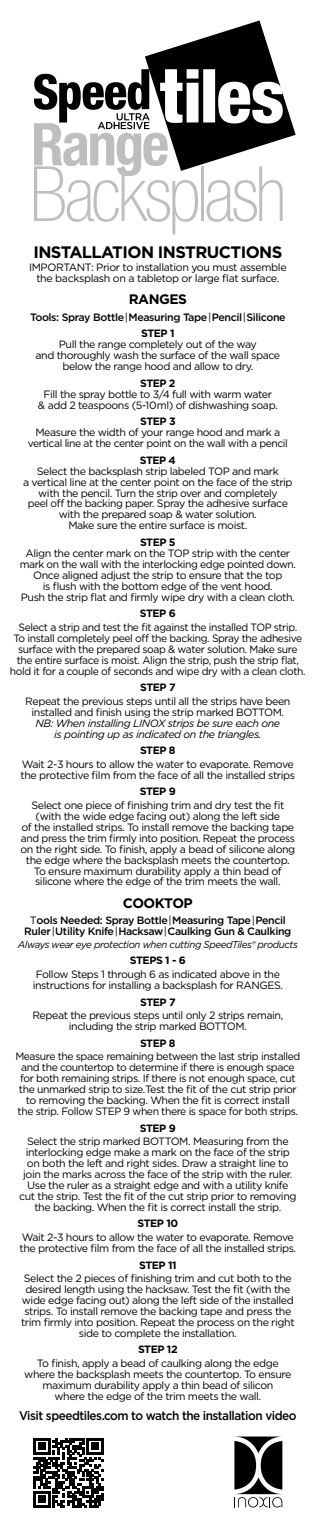
<style>
.page{position:relative;width:317px;height:1530px;background:#fff}
.page>*{position:absolute;margin:0;border:0;box-sizing:border-box;transform-origin:0 0}
.t1{font:100 condensed 76.5px "Helvetica Neue LT Std";letter-spacing:-.045em;color:#bcbec0}
.t2{font:700 condensed 59.12px "Helvetica Neue LT Std";letter-spacing:-.04em;color:#bcbec0}
.t3{font:700 16.5px "Gotham";letter-spacing:-.035em;color:#000}
.t4{font:700 13.75px "Gotham";letter-spacing:-.035em;color:#000}
.t5{font:500 12.5px "Gotham";letter-spacing:-.04em;color:#000;scale:.94 1}
.t6{font:10.62px/11px "Gotham";letter-spacing:-.04em;color:#000;text-align:center}
.t7{font:500 10.62px/11px "Gotham";letter-spacing:-.035em;color:#000;text-align:center}
.t8{font:700 10.62px "Gotham";letter-spacing:-.04em;color:#000}
.t9{font:italic 10px "Gotham";letter-spacing:-.04em;color:#000}
.s1{font-weight:400}
.s2{font-weight:700}
.s3{font-style:italic}
</style>
<div class="page">
<svg style="left:234px;top:1437px;width:48px;height:70px"></svg>
<svg style="left:145px;top:20px;width:150px;height:151px"></svg>
<svg style="left:160px;top:69px;width:122px;height:55px"></svg>
<svg style="left:34px;top:69px;width:115px;height:60px"></svg>
<svg style="left:33px;top:1438px;width:70px;height:70px"></svg>
<p class="t2" style="left:31px;top:108px;width:139px">Range</p>
<p class="t1" style="left:29px;top:151px;width:258px">Backsplash</p>
<p class="t3" style="left:33px;top:241px;width:250px">INSTALLATION INSTRUCTIONS</p>
<p class="t6" style="left:29px;top:262px;width:259px">IMPORTANT: Prior to installation you must assemble the backsplash on a tabletop or large flat surface.</p>
<p class="t4" style="left:128px;top:290px;width:60px">RANGES</p>
<p class="t7" style="left:30px;top:312px;width:257px">Tools: Spray Bottle<span class="s1">|</span>Measuring Tape<span class="s1">|</span>Pencil<span class="s1">|</span>Silicone</p>
<p class="t6" style="left:35px;top:328px;width:246px"><span class="s2">STEP 1<br></span>Pull the range completely out of the way<br>and thoroughly wash the surface of the wall space below the range hood and allow to dry.</p>
<p class="t8" style="left:140px;top:376px;width:37px">STEP 2</p>
<p class="t6" style="left:38px;top:388px;width:241px">Fill the spray bottle to 3/4 full with warm water<br>&amp; add 2 teaspoons (5-10ml) of dishwashing soap.</p>
<p class="t8" style="left:140px;top:414px;width:37px">STEP 3</p>
<p class="t6" style="left:28px;top:427px;width:261px">Measure the width of your range hood and mark a vertical line at the center point on the wall with a pencil</p>
<p class="t8" style="left:139px;top:453px;width:38px">STEP 4</p>
<p class="t6" style="left:23px;top:465px;width:271px">Select the backsplash strip labeled TOP and mark<br>a vertical line at the center point on the face of the strip with the pencil. Turn the strip over and completely<br>peel off the backing paper. Spray the adhesive surface with the prepared soap &amp; water solution.<br>Make sure the entire surface is moist.</p>
<p class="t8" style="left:140px;top:535px;width:37px">STEP 5</p>
<p class="t6" style="left:20px;top:547px;width:277px">Align the center mark on the TOP strip with the center mark on the wall with the interlocking edge pointed down.<br>Once aligned adjust the strip to ensure that the top<br>is flush with the bottom edge of the vent hood.<br>Push the strip flat and firmly wipe dry with a clean cloth.</p>
<p class="t8" style="left:140px;top:606px;width:37px">STEP 6</p>
<p class="t6" style="left:10px;top:621px;width:297px">Select a strip and test the fit against the installed TOP strip.<br>To install completely peel off the backing. Spray the adhesive surface with the prepared soap &amp; water solution. Make sure the entire surface is moist. Align the strip, push the strip flat, hold it for a couple of seconds and wipe dry with a clean cloth.</p>
<p class="t8" style="left:140px;top:680px;width:37px">STEP 7</p>
<p class="t6" style="left:25px;top:695px;width:266px">Repeat the previous steps until all the strips have been installed and finish using the strip marked BOTTOM.<br><span class="s3">NB: When installing LINOX strips be sure each one<br>is pointing up as indicated on the triangles.</span></p>
<p class="t8" style="left:140px;top:743px;width:37px">STEP 8</p>
<p class="t6" style="left:21px;top:758px;width:275px;text-align:left">Wait 2-3 hours to allow the water to evaporate. Remove the protective film from the face of all the installed strips</p>
<p class="t8" style="left:140px;top:784px;width:37px">STEP 9</p>
<p class="t6" style="left:20px;top:799px;width:276px">Select one piece of finishing trim and dry test the fit (with the wide edge facing out) along the left side<br>of the installed strips. To install remove the backing tape and press the trim firmly into position. Repeat the process on the right side. To finish, apply a bead of silicone along the edge where the backsplash meets the countertop.<br>To ensure maximum durability apply a thin bead of silicone where the edge of the trim meets the wall.</p>
<p class="t4" style="left:123px;top:894px;width:71px">COOKTOP</p>
<p class="t7" style="left:24px;top:915px;width:268px"><span class="s1">T</span>ools Needed: Spray Bottle<span class="s1">|</span>Measuring Tape<span class="s1">|</span>Pencil<br>Ruler<span class="s1">|</span>Utility Knife<span class="s1">|</span>Hacksaw<span class="s1">|</span>Caulking Gun &amp; Caulking</p>
<p class="t9" style="left:18px;top:938px;width:281px">Always wear eye protection when cutting SpeedTiles® products</p>
<p class="t8" style="left:130px;top:954px;width:57px">STEPS 1 - 6</p>
<p class="t6" style="left:33px;top:969px;width:251px;text-align:left">Follow Steps 1 through 6 as indicated above in the instructions for installing a backsplash for RANGES.</p>
<p class="t8" style="left:140px;top:995px;width:37px">STEP 7</p>
<p class="t6" style="left:32px;top:1010px;width:252px">Repeat the previous steps until only 2 strips remain, including the strip marked BOTTOM.</p>
<p class="t8" style="left:140px;top:1036px;width:37px">STEP 8</p>
<p class="t6" style="left:15px;top:1051px;width:286px">Measure the space remaining between the last strip installed and the countertop to determine if there is enough space for both remaining strips. If there is not enough space, cut the unmarked strip to size.Test the fit of the cut strip prior to removing the backing. When the fit is correct install<br>the strip. Follow STEP 9 when there is space for both strips.</p>
<p class="t8" style="left:140px;top:1121px;width:37px">STEP 9</p>
<p class="t6" style="left:19px;top:1136px;width:278px">Select the strip marked BOTTOM. Measuring from the interlocking edge make a mark on the face of the strip on both the left and right sides. Draw a straight line to join the marks across the face of the strip with the ruler.<br>Use the ruler as a straight edge and with a utility knife cut the strip. Test the fit of the cut strip prior to removing the backing. When the fit is correct install the strip.</p>
<p class="t8" style="left:137px;top:1217px;width:42px">STEP 10</p>
<p class="t6" style="left:19px;top:1232px;width:278px;text-align:left">Wait 2-3 hours to allow the water to evaporate. Remove the protective film from the face of all the installed strips.</p>
<p class="t8" style="left:139px;top:1258px;width:39px">STEP 11</p>
<p class="t6" style="left:21px;top:1273px;width:274px">Select the 2 pieces of finishing trim and cut both to the desired length using the hacksaw. Test the fit (with the wide edge facing out) along the left side of the installed strips. To install remove the backing tape and press the trim firmly into position. Repeat the process on the right side to complete the installation.</p>
<p class="t8" style="left:138px;top:1343px;width:41px">STEP 12</p>
<p class="t6" style="left:24px;top:1358px;width:268px">To finish, apply a bead of caulking along the edge where the backsplash meets the countertop. To ensure maximum durability apply a thin bead of silicon<br>where the edge of the trim meets the wall.</p>
<p class="t5" style="left:19px;top:1408px;width:296px">Visit speedtiles.com to watch the installation video</p>
</div>
